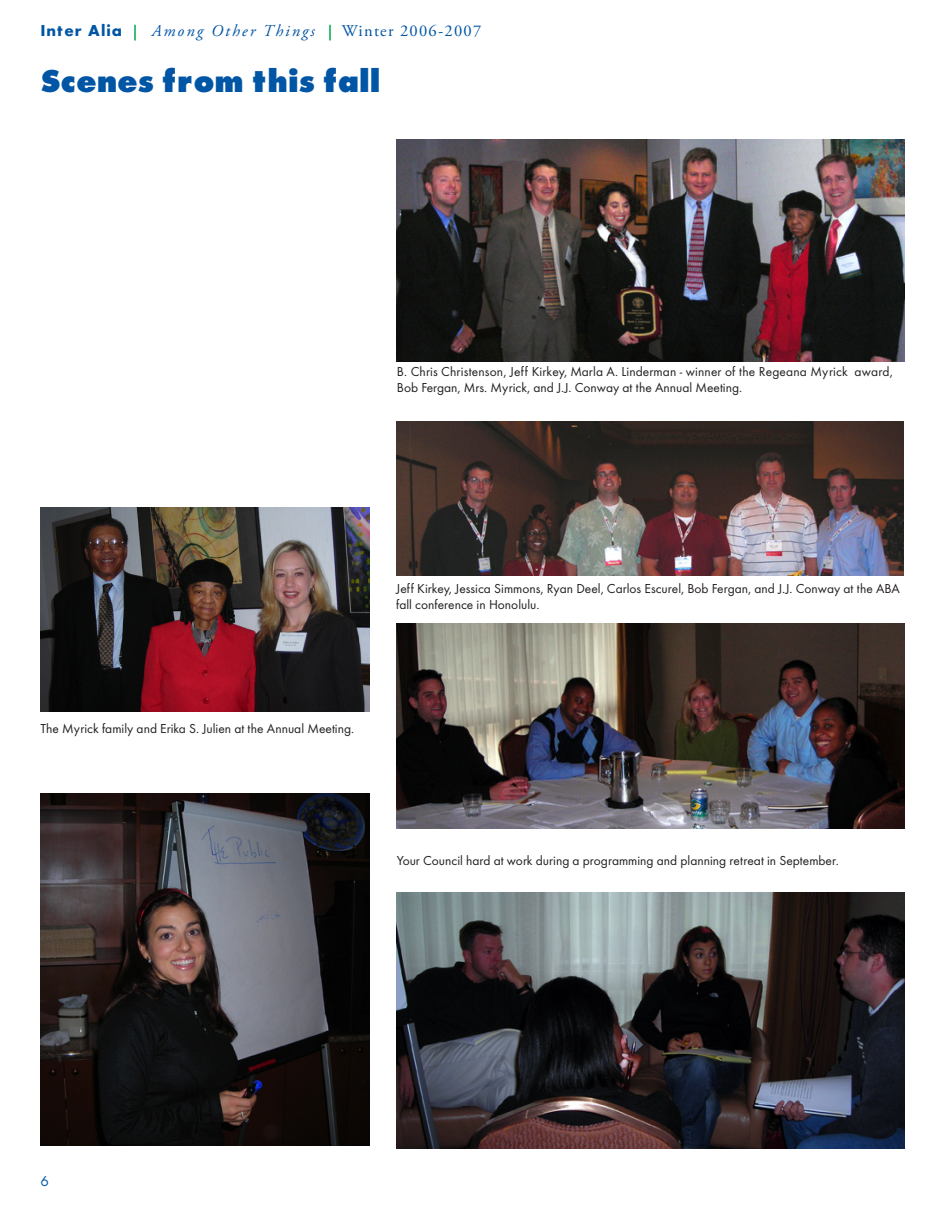
<style>
.page{position:relative;width:945px;height:1215px;background:#fff}
.page>*{position:absolute;margin:0;border:0;box-sizing:border-box;transform-origin:0 0}
.t1{font:33px "Futura Extra Bold DTC";color:#0155a5}
.t2{font:italic 16.5px "Adobe Garamond Pro";letter-spacing:.125em;color:#0155a5}
.t3{font:16.5px "Adobe Garamond Pro";letter-spacing:.075em;color:#0155a5}
.t4{font:16.5px "Futura Bold DTC";letter-spacing:.06em;color:#0155a5}
.t5{font:13.5px/16.2px "Futura Book DTC";color:#231f20}
</style>
<div class="page">
<svg style="left:134px;top:25px;width:2px;height:15px"></svg>
<svg style="left:329px;top:25px;width:2px;height:15px"></svg>
<img style="left:40px;top:793px;width:330px;height:353px">
<img style="left:397px;top:623px;width:507px;height:206px">
<img style="left:397px;top:892px;width:507px;height:257px">
<img style="left:40px;top:507px;width:330px;height:205px">
<img style="left:396px;top:422px;width:508px;height:154px">
<img style="left:397px;top:140px;width:507px;height:221px">
<p class="t4" style="left:40px;top:21px;width:83px">Inter Alia</p>
<p class="t2" style="left:152px;top:21px;width:164px">Among Other Things</p>
<p class="t3" style="left:342px;top:21px;width:141px">Winter 2006-2007</p>
<h1 class="t1" style="left:40px;top:62px;width:342px">Scenes from this fall</h1>
<p class="t5" style="left:397px;top:363px;width:497px">B. Chris Christenson, Jeff Kirkey, Marla A. Linderman - winner of the Regeana Myrick award,<br>Bob Fergan, Mrs. Myrick, and J.J. Conway at the Annual Meeting.</p>
<p class="t5" style="left:396px;top:581px;width:505px">Jeff Kirkey, Jessica Simmons, Ryan Deel, Carlos Escurel, Bob Fergan, and J.J. Conway at the ABA fall conference in Honolulu.</p>
<p class="t5" style="left:40px;top:721px;width:315px">The Myrick family and Erika S. Julien at the Annual Meeting.</p>
<p class="t5" style="left:397px;top:852px;width:443px">Your Council hard at work during a programming and planning retreat in September.</p>
</div>
